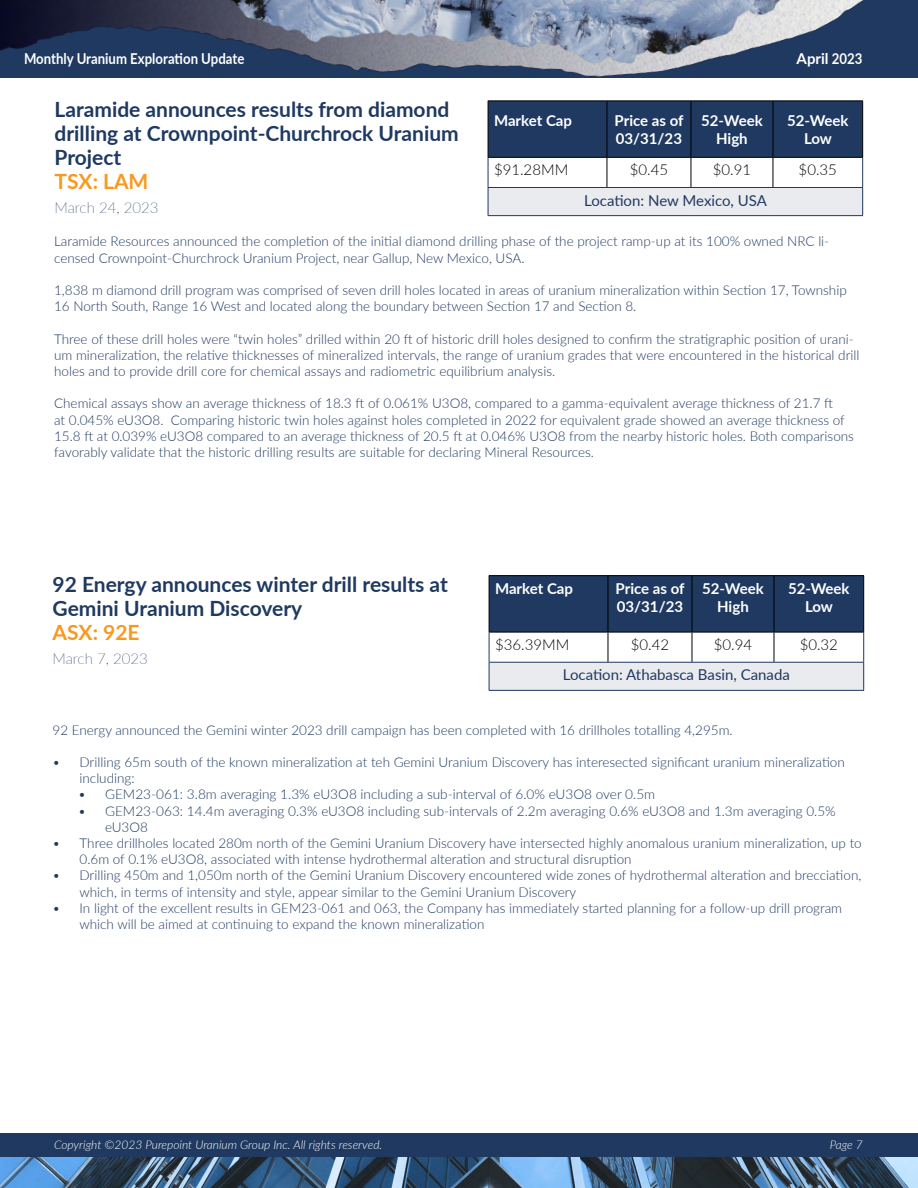
<style>
.page{position:relative;width:918px;height:1188px;background:#fff}
.page>*{position:absolute;margin:0;border:0;box-sizing:border-box;transform-origin:0 0}
.t1{font:700 21px/24px "Lato";color:#1f3961}
.t2{font:700 21px "Lato";color:#f8991f}
.t3{font:700 15px/18px "Lato";color:#fff;text-align:center}
.t4{font:15px "Lato";color:#1f3961}
.t5{font:300 15px "Lato";color:#000}
.t6{font:700 15px "Lato";color:#fff;scale:.88 1}
.t7{font:100 15px "Lato";color:#1f3961}
.t8{font:300 13.5px/16.2px "Lato";color:#1f3961}
.t9{font:italic 300 12px "Lato";color:#fff}
</style>
<div class="page">
<div style="left:0;top:1133px;width:918px;height:24px;background:#1f3961"></div>
<img style="left:0;top:1157px;width:918px;height:31px">
<img style="left:0;top:0;width:918px;height:174px">
<hr style="left:691px;top:100px;width:82px;height:1px;background:#000">
<hr style="left:488px;top:100px;width:119px;height:1px;background:#000">
<hr style="left:488px;top:215px;width:119px;height:1px;background:#1f3961">
<hr style="left:607px;top:215px;width:84px;height:1px;background:#1f3961">
<hr style="left:691px;top:215px;width:82px;height:1px;background:#1f3961">
<hr style="left:773px;top:215px;width:90px;height:1px;background:#1f3961">
<hr style="left:607px;top:100px;width:84px;height:1px;background:#000">
<svg style="left:488px;top:101px;width:375px;height:114px"></svg>
<hr style="left:773px;top:100px;width:90px;height:1px;background:#000">
<hr style="left:773px;top:101px;width:1px;height:56px;background:#000">
<hr style="left:862px;top:101px;width:1px;height:56px;background:#000">
<hr style="left:773px;top:157px;width:90px;height:1px;background:#000">
<div style="left:490px;top:576px;width:373px;height:56px;background:#1f3961"></div>
<div style="left:489px;top:662px;width:375px;height:28px;background:#e9ebef"></div>
<hr style="left:692px;top:575px;width:82px;height:1px;background:#000">
<hr style="left:692px;top:632px;width:82px;height:1px;background:#000">
<hr style="left:489px;top:575px;width:119px;height:1px;background:#000">
<hr style="left:489px;top:576px;width:1px;height:56px;background:#000">
<hr style="left:489px;top:632px;width:119px;height:1px;background:#000">
<hr style="left:489px;top:632px;width:1px;height:30px;background:#1f3961">
<hr style="left:489px;top:662px;width:119px;height:1px;background:#1f3961">
<svg style="left:489px;top:663px;width:1px;height:27px"></svg>
<hr style="left:489px;top:690px;width:119px;height:1px;background:#1f3961">
<hr style="left:608px;top:690px;width:84px;height:1px;background:#1f3961">
<hr style="left:692px;top:690px;width:82px;height:1px;background:#1f3961">
<hr style="left:774px;top:690px;width:90px;height:1px;background:#1f3961">
<hr style="left:608px;top:575px;width:84px;height:1px;background:#000">
<hr style="left:608px;top:576px;width:1px;height:56px;background:#000">
<hr style="left:692px;top:576px;width:1px;height:56px;background:#000">
<hr style="left:608px;top:632px;width:84px;height:1px;background:#000">
<hr style="left:608px;top:632px;width:1px;height:30px;background:#000">
<hr style="left:608px;top:662px;width:84px;height:1px;background:#1f3961">
<hr style="left:692px;top:632px;width:1px;height:30px;background:#000">
<hr style="left:692px;top:662px;width:82px;height:1px;background:#1f3961">
<hr style="left:774px;top:632px;width:1px;height:30px;background:#000">
<hr style="left:863px;top:632px;width:1px;height:30px;background:#1f3961">
<hr style="left:774px;top:662px;width:90px;height:1px;background:#1f3961">
<svg style="left:863px;top:663px;width:1px;height:27px"></svg>
<hr style="left:774px;top:575px;width:90px;height:1px;background:#000">
<hr style="left:774px;top:576px;width:1px;height:56px;background:#000">
<hr style="left:863px;top:576px;width:1px;height:56px;background:#000">
<hr style="left:774px;top:632px;width:90px;height:1px;background:#000">
<p class="t6" style="left:24px;top:48px;width:252px">Monthly Uranium Exploration Update</p>
<p class="t3" style="left:797px;top:49px;width:67px">April 2023</p>
<h1 class="t1" style="left:55px;top:97px;width:406px">Laramide announces results from diamond drilling at Crownpoint-Churchrock Uranium<br>Project</h1>
<h1 class="t2" style="left:55px;top:166px;width:95px">TSX: LAM</h1>
<p class="t7" style="left:55px;top:198px;width:106px">March 24, 2023</p>
<p class="t8" style="left:54px;top:233px;width:777px">Laramide Resources announced the completion of the initial diamond drilling phase of the project ramp-up at its 100% owned NRC li&shy;censed Crownpoint-Churchrock Uranium Project, near Gallup, New Mexico, USA.</p>
<p class="t8" style="left:54px;top:282px;width:794px">1,838 m diamond drill program was comprised of seven drill holes located in areas of uranium mineralization within Section 17, Township<br>16 North South, Range 16 West and located along the boundary between Section 17 and Section 8.</p>
<p class="t8" style="left:54px;top:330px;width:807px">Three of these drill holes were “twin holes” drilled within 20 ft of historic drill holes designed to confirm the stratigraphic position of urani&shy;um mineralization, the relative thicknesses of mineralized intervals, the range of uranium grades that were encountered in the historical drill holes and to provide drill core for chemical assays and radiometric equilibrium analysis.</p>
<p class="t8" style="left:54px;top:395px;width:801px">Chemical assays show an average thickness of 18.3 ft of 0.061% U3O8, compared to a gamma-equivalent average thickness of 21.7 ft<br>at 0.045% eU3O8. Comparing historic twin holes against holes completed in 2022 for equivalent grade showed an average thickness of 15.8 ft at 0.039% eU3O8 compared to an average thickness of 20.5 ft at 0.046% U3O8 from the nearby historic holes. Both comparisons favorably validate that the historic drilling results are suitable for declaring Mineral Resources.</p>
<p class="t3" style="left:494px;top:111px;width:80px">Market Cap</p>
<p class="t3" style="left:615px;top:111px;width:70px;text-align:left">Price as of<br>03/31/23</p>
<p class="t3" style="left:701px;top:111px;width:63px">52-Week<br>High</p>
<p class="t3" style="left:787px;top:111px;width:63px">52-Week<br>Low</p>
<p class="t5" style="left:494px;top:160px;width:76px">$91.28MM</p>
<p class="t5" style="left:630px;top:160px;width:40px">$0.45</p>
<p class="t5" style="left:713px;top:160px;width:40px">$0.91</p>
<p class="t5" style="left:799px;top:160px;width:40px">$0.35</p>
<p class="t4" style="left:584px;top:189px;width:184px">Location: New Mexico, USA</p>
<h1 class="t1" style="left:53px;top:572px;width:397px">92 Energy announces winter drill results at<br>Gemini Uranium Discovery</h1>
<h1 class="t2" style="left:53px;top:617px;width:89px">ASX: 92E</h1>
<p class="t7" style="left:53px;top:649px;width:97px">March 7, 2023</p>
<p class="t3" style="left:495px;top:579px;width:80px">Market Cap</p>
<p class="t3" style="left:616px;top:579px;width:70px;text-align:left">Price as of<br>03/31/23</p>
<p class="t3" style="left:702px;top:579px;width:63px">52-Week<br>High</p>
<p class="t3" style="left:788px;top:579px;width:63px">52-Week<br>Low</p>
<p class="t5" style="left:495px;top:634px;width:76px">$36.39MM</p>
<p class="t5" style="left:631px;top:634px;width:40px">$0.42</p>
<p class="t5" style="left:714px;top:634px;width:40px">$0.94</p>
<p class="t5" style="left:800px;top:634px;width:40px">$0.32</p>
<p class="t4" style="left:563px;top:664px;width:228px">Location: Athabasca Basin, Canada</p>
<p class="t8" style="left:53px;top:721px;width:682px">92 Energy announced the Gemini winter 2023 drill campaign has been completed with 16 drillholes totalling 4,295m.</p>
<p class="t8" style="left:80px;top:754px;width:767px;text-indent:-27px">• Drilling 65m south of the known mineralization at teh Gemini Uranium Discovery has interesected significant uranium mineralization including:</p>
<p class="t8" style="left:78px;top:786px;width:579px">• GEM23-061: 3.8m averaging 1.3% eU3O8 including a sub-interval of 6.0% eU3O8 over 0.5m</p>
<p class="t8" style="left:105px;top:802px;width:732px;text-indent:-27px">• GEM23-063: 14.4m averaging 0.3% eU3O8 including sub-intervals of 2.2m averaging 0.6% eU3O8 and 1.3m averaging 0.5% eU3O8</p>
<p class="t8" style="left:80px;top:835px;width:784px;text-indent:-27px">• Three drillholes located 280m north of the Gemini Uranium Discovery have intersected highly anomalous uranium mineralization, up to<br>0.6m of 0.1% eU3O8, associated with intense hydrothermal alteration and structural disruption</p>
<p class="t8" style="left:80px;top:867px;width:783px;text-indent:-27px">• Drilling 450m and 1,050m north of the Gemini Uranium Discovery encountered wide zones of hydrothermal alteration and brecciation, which, in terms of intensity and style, appear similar to the Gemini Uranium Discovery</p>
<p class="t8" style="left:80px;top:899px;width:764px;text-indent:-27px">• In light of the excellent results in GEM23-061 and 063, the Company has immediately started planning for a follow-up drill program which will be aimed at continuing to expand the known mineralization</p>
<p class="t9" style="left:54px;top:1136px;width:330px">Copyright ©2023 Purepoint Uranium Group Inc. All rights reserved.</p>
<p class="t9" style="left:830px;top:1136px;width:34px">Page 7</p>
</div>
